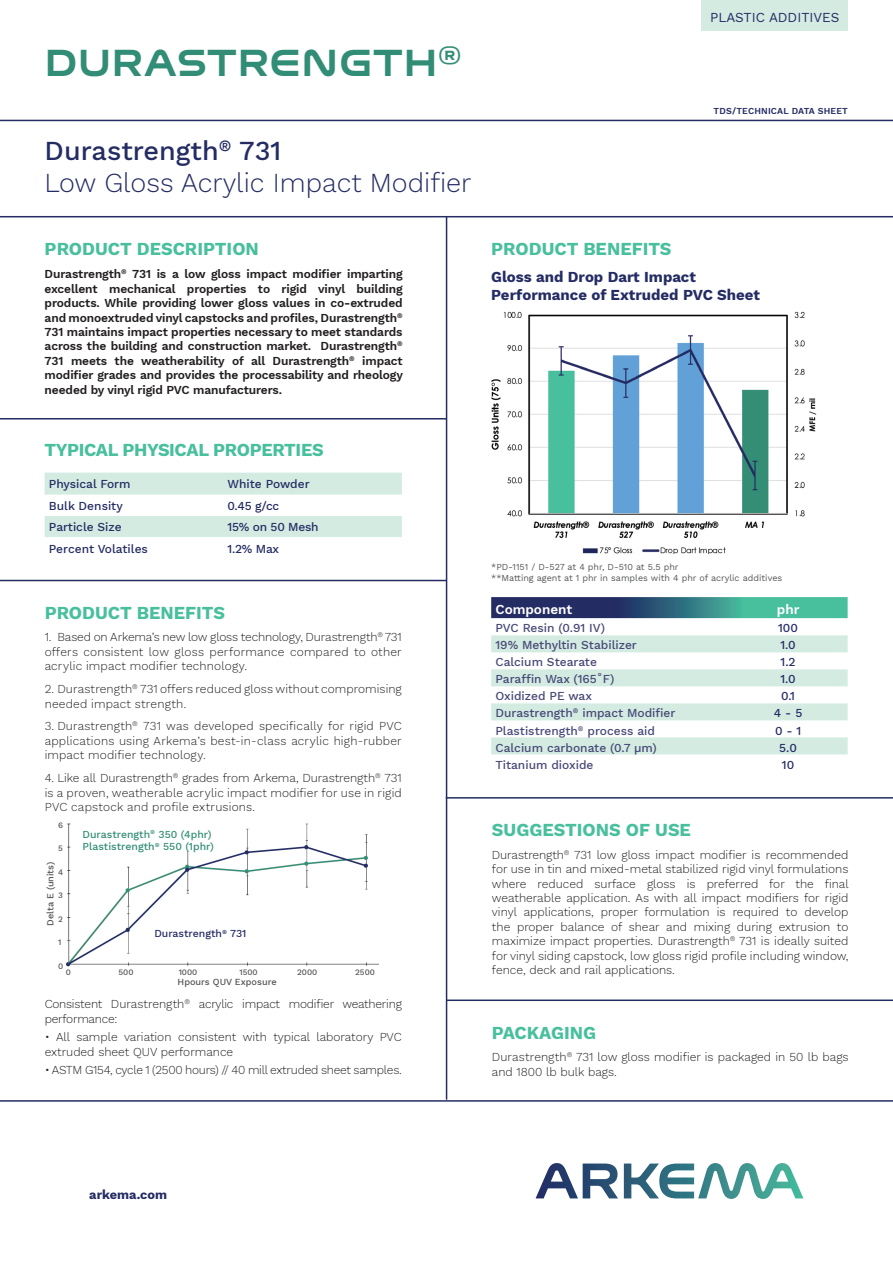
<style>
.page{position:relative;width:893px;height:1263px;background:#fff}
.page>*{position:absolute;margin:0;border:0;box-sizing:border-box;transform-origin:0 0}
.t1{font:39px "Arkema";color:#318d75}
.t2{font:300 27px/32.4px "Work Sans";color:#242c64}
.t3{font:700 18px "Work Sans";color:#48bf9d}
.t4{font:700 18px "Work Sans";letter-spacing:-.02em;color:#48bf9d}
.t5{font:700 15px/18px "Work Sans";color:#242c64}
.t6{font:13.5px "Work Sans";color:#242c64}
.t7{font:600 13.5px "Work Sans";color:#fff}
.t8{font:700 12.75px "Work Sans";color:#242c64}
.t9{font:300 12px/14.4px "Work Sans";color:#231f20;text-align:justify}
.t10{font:600 12px/14.4px "Work Sans";letter-spacing:-.01em;color:#231f20;text-align:justify}
.t11{font:500 12px "Work Sans";color:#474877}
.t12{font:300 12px/14.4px "Work Sans";letter-spacing:-.02em;color:#231f20}
.t13{font:500 12px "Work Sans";color:#242c64}
.t14{font:500 12px "Work Sans";letter-spacing:-.02em;color:#242c64}
.t15{font:500 10.5px/12.6px "Work Sans";color:#318d75}
.t16{font:500 10.5px "Work Sans";color:#242c64}
.t17{font:500 9.15px "Work Sans";color:#535355}
.t18{font:9px/10.8px "Work Sans";color:#57585a}
.t19{font:600 9px "Work Sans";letter-spacing:.02em;color:#242c64}
.t20{font:500 8.1px "Work Sans";color:#535355}
.s1{font-weight:500}
</style>
<div class="page">
<hr style="left:0;top:120px;width:893px;height:1px;background:#242c64">
<hr style="left:0;top:216px;width:893px;height:1px;background:#242c64">
<hr style="left:446px;top:999px;width:447px;height:2px;background:#242c64">
<hr style="left:0;top:1100px;width:893px;height:2px;background:#242c64">
<hr style="left:446px;top:217px;width:1px;height:883px;background:#242c64">
<hr style="left:0;top:580px;width:446px;height:1px;background:#242c64">
<hr style="left:0;top:418px;width:446px;height:1px;background:#242c64">
<hr style="left:446px;top:797px;width:447px;height:1px;background:#242c64">
<div style="left:702px;top:0;width:146px;height:30px;background:#d3ebe1"></div>
<svg style="left:45px;top:473px;width:357px;height:64px"></svg>
<img style="left:66px;top:823px;width:312px;height:144px">
<img style="left:491px;top:311px;width:326px;height:242px">
<svg style="left:491px;top:597px;width:357px;height:21px;background:#34707f"></svg>
<svg style="left:491px;top:618px;width:357px;height:137px"></svg>
<svg style="left:491px;top:635px;width:357px;height:119px"></svg>
<div style="left:83px;top:828px;width:146px;height:22px;background:#fff"></div>
<div style="left:151px;top:927px;width:125px;height:21px;background:#fff"></div>
<svg style="left:536px;top:1163px;width:267px;height:36px"></svg>
<h1 class="t1" style="left:45px;top:44px;width:419px">DURASTRENGTH<sup>®</sup></h1>
<h2 class="t2" style="left:45px;top:133px;width:428px"><span class="s1">Durastrength</span><sup>®</sup> <span class="s1">731<br></span>Low Gloss Acrylic Impact Modifier</h2>
<h3 class="t3" style="left:45px;top:236px;width:216px">PRODUCT DESCRIPTION</h3>
<p class="t10" style="left:45px;top:267px;width:360px">Durastrength<sup>®</sup> 731 is a low gloss impact modifier imparting excellent mechanical properties to rigid vinyl building products. While providing lower gloss values in co-extruded and monoextruded vinyl capstocks and profiles, Durastrength<sup>® </sup>731 maintains impact properties necessary to meet standards across the building and construction market. Durastrength<sup>® </sup>731 meets the weatherability of all Durastrength<sup>®</sup> impact modifier grades and provides the processability and rheology needed by vinyl rigid PVC manufacturers.</p>
<h3 class="t4" style="left:45px;top:436px;width:280px">TYPICAL PHYSICAL PROPERTIES</h3>
<p class="t13" style="left:49px;top:475px;width:83px">Physical Form</p>
<p class="t13" style="left:227px;top:475px;width:84px">White Powder</p>
<p class="t13" style="left:49px;top:497px;width:75px">Bulk Density</p>
<p class="t13" style="left:227px;top:497px;width:53px">0.45 g/cc</p>
<p class="t13" style="left:49px;top:518px;width:74px">Particle Size</p>
<p class="t14" style="left:227px;top:518px;width:93px">15% on 50 Mesh</p>
<p class="t13" style="left:49px;top:539px;width:101px">Percent Volatiles</p>
<p class="t13" style="left:227px;top:539px;width:53px">1.2% Max</p>
<h3 class="t3" style="left:45px;top:599px;width:182px">PRODUCT BENEFITS</h3>
<p class="t9" style="left:45px;top:630px;width:359px">1. Based on Arkema’s new low gloss technology, Durastrength<sup>®</sup> 731 offers consistent low gloss performance compared to other acrylic impact modifier technology.</p>
<p class="t9" style="left:45px;top:681px;width:359px">2. Durastrength<sup>®</sup> 731 offers reduced gloss without compromising needed impact strength.</p>
<p class="t9" style="left:45px;top:719px;width:359px">3. Durastrength<sup>®</sup> 731 was developed specifically for rigid PVC applications using Arkema’s best-in-class acrylic high-rubber impact modifier technology.</p>
<p class="t9" style="left:45px;top:770px;width:359px">4. Like all Durastrength<sup>®</sup> grades from Arkema, Durastrength<sup>®</sup> 731 is a proven, weatherable acrylic impact modifier for use in rigid PVC capstock and profile extrusions.</p>
<p class="t20" style="left:58px;top:819px;width:6px">6</p>
<p class="t20" style="left:58px;top:842px;width:6px">5</p>
<p class="t20" style="left:58px;top:866px;width:7px">4</p>
<p class="t20" style="left:58px;top:889px;width:6px">3</p>
<p class="t20" style="left:58px;top:913px;width:6px">2</p>
<p class="t20" style="left:58px;top:936px;width:5px">1</p>
<p class="t20" style="left:58px;top:960px;width:7px">0</p>
<p class="t15" style="left:83px;top:827px;width:133px">Durastrength<sup>®</sup> 350 (4phr)<br>Plastistrength<sup>®</sup> 550 (1phr)</p>
<p class="t17" style="left:44px;top:926px;width:66px;rotate:-90deg">Delta E (units)</p>
<p class="t16" style="left:154px;top:925px;width:94px">Durastrength<sup>®</sup> 731</p>
<p class="t20" style="left:66px;top:966px;width:7px">0</p>
<p class="t20" style="left:119px;top:966px;width:17px">500</p>
<p class="t20" style="left:179px;top:966px;width:20px">1000</p>
<p class="t20" style="left:239px;top:966px;width:20px">1500</p>
<p class="t20" style="left:297px;top:966px;width:22px">2000</p>
<p class="t20" style="left:355px;top:966px;width:21px">2500</p>
<p class="t12" style="left:45px;top:996px;width:359px">Consistent Durastrength<sup>®</sup> acrylic impact modifier weathering performance:</p>
<p class="t9" style="left:45px;top:1029px;width:359px">• All sample variation consistent with typical laboratory PVC extruded sheet QUV performance</p>
<p class="t12" style="left:45px;top:1062px;width:359px">• ASTM G154, cycle 1 (2500 hours) // 40 mill extruded sheet samples.</p>
<p class="t17" style="left:178px;top:975px;width:101px">Hpours QUV Exposure</p>
<p class="t6" style="left:710px;top:7px;width:131px">PLASTIC ADDITIVES</p>
<p class="t19" style="left:714px;top:104px;width:136px">TDS/TECHNICAL DATA SHEET</p>
<h3 class="t3" style="left:491px;top:235px;width:182px">PRODUCT BENEFITS</h3>
<p class="t5" style="left:491px;top:267px;width:270px">Gloss and Drop Dart Impact<br>Performance of Extruded PVC Sheet</p>
<p class="t18" style="left:491px;top:561px;width:293px">*PD-1151 / D-527 at 4 phr, D-510 at 5.5 phr<br>**Matting agent at 1 phr in samples with 4 phr of acrylic additives</p>
<p class="t7" style="left:495px;top:599px;width:78px">Component</p>
<p class="t7" style="left:777px;top:599px;width:24px">phr</p>
<p class="t11" style="left:495px;top:619px;width:111px">PVC Resin (0.91 IV)</p>
<p class="t13" style="left:778px;top:619px;width:21px">100</p>
<p class="t11" style="left:495px;top:636px;width:143px">19% Methyltin Stabilizer</p>
<p class="t13" style="left:780px;top:636px;width:17px">1.0</p>
<p class="t11" style="left:495px;top:653px;width:103px">Calcium Stearate</p>
<p class="t13" style="left:780px;top:653px;width:17px">1.2</p>
<p class="t11" style="left:495px;top:670px;width:121px">Paraffin Wax (165˚F)</p>
<p class="t13" style="left:780px;top:670px;width:17px">1.0</p>
<p class="t11" style="left:495px;top:687px;width:98px">Oxidized PE wax</p>
<p class="t13" style="left:781px;top:687px;width:16px">0.1</p>
<p class="t11" style="left:495px;top:704px;width:182px">Durastrength<sup>®</sup> impact Modifier</p>
<p class="t13" style="left:774px;top:704px;width:30px">4 - 5</p>
<p class="t11" style="left:495px;top:721px;width:161px">Plastistrength<sup>®</sup> process aid</p>
<p class="t13" style="left:775px;top:721px;width:28px">0 - 1</p>
<p class="t11" style="left:495px;top:738px;width:163px">Calcium carbonate (0.7 μm)</p>
<p class="t13" style="left:779px;top:738px;width:19px">5.0</p>
<p class="t11" style="left:495px;top:755px;width:100px">Titanium dioxide</p>
<p class="t13" style="left:782px;top:755px;width:14px">10</p>
<h3 class="t3" style="left:492px;top:816px;width:201px">SUGGESTIONS OF USE</h3>
<p class="t9" style="left:492px;top:847px;width:358px">Durastrength<sup>®</sup> 731 low gloss impact modifier is recommended for use in tin and mixed-metal stabilized rigid vinyl formulations where reduced surface gloss is preferred for the final weatherable application. As with all impact modifiers for rigid vinyl applications, proper formulation is required to develop the proper balance of shear and mixing during extrusion to maximize impact properties. Durastrength<sup>®</sup> 731 is ideally suited for vinyl siding capstock, low gloss rigid profile including window, fence, deck and rail applications.</p>
<h3 class="t3" style="left:492px;top:1019px;width:106px">PACKAGING</h3>
<p class="t9" style="left:492px;top:1050px;width:358px">Durastrength<sup>®</sup> 731 low gloss modifier is packaged in 50 lb bags and 1800 lb bulk bags.</p>
<p class="t8" style="left:89px;top:1184px;width:79px">arkema.com</p>
</div>
